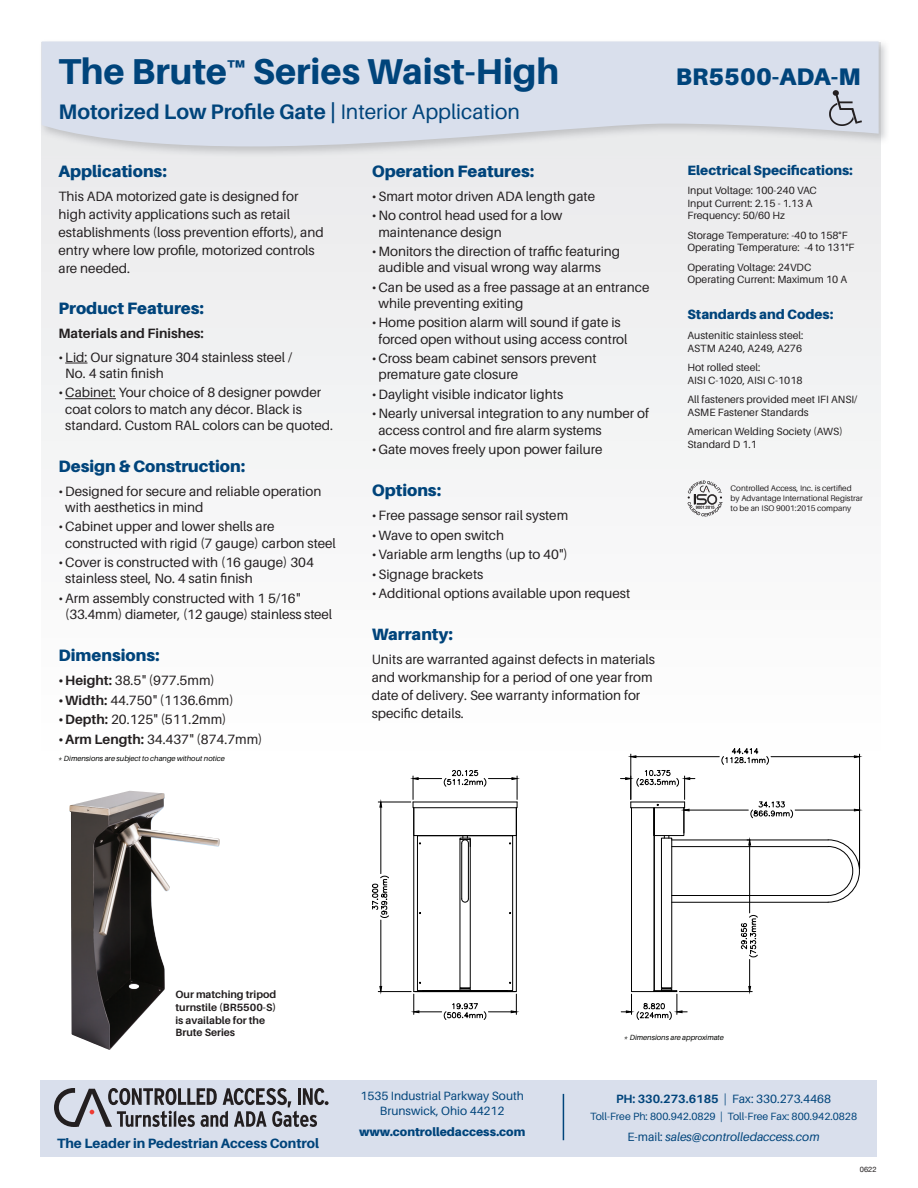
<style>
.page{position:relative;width:918px;height:1188px;background:#fff}
.page>*{position:absolute;margin:0;border:0;box-sizing:border-box;transform-origin:0 0}
.t1{font:800 36px "Aileron";color:#00447b}
.t2{font:900 24px "Aileron";color:#00447b}
.t3{font:700 21px "Aileron";color:#00447b}
.t4{font:900 16.5px "Aileron";color:#00447b}
.t5{font:13.5px/16.2px "Aileron";color:#231f20}
.t6{font:900 13.5px "Aileron";color:#00447b}
.t7{font:800 13.5px "Aileron";color:#00447b}
.t8{font:700 13.5px "Aileron";color:#231f20}
.t9{font:12px/14.4px "Aileron";color:#00447b;text-align:center}
.t10{font:italic 12px "Aileron";color:#00447b}
.t11{font:900 12px "Aileron";color:#00447b}
.t12{font:10.5px/12.6px "Aileron";color:#231f20}
.t13{font:700 10.5px/12.6px "Aileron";color:#231f20}
.t14{font:10.5px "Aileron";color:#00447b}
.t15{font:8.1px/9.8px "Aileron";color:#231f20}
.t16{font:italic 7.5px "Aileron";color:#040503}
.t17{font:7.5px "Helvetica Neue";color:#231f20}
.s1{font-weight:400}
.s2{font-weight:700}
.s3{font-style:normal}
</style>
<div class="page">
<div style="left:42px;top:158px;width:838px;height:604px;background:#f4f5f5"></div>
<svg style="left:42px;top:41px;width:837px;height:105px;background:#d9deea"></svg>
<div style="left:40px;top:1080px;width:838px;height:76px;background:#d9dfec"></div>
<svg style="left:54px;top:1088px;width:275px;height:39px"></svg>
<hr style="left:563px;top:1094px;width:1px;height:46px;background:#00447b">
<svg style="left:65px;top:363px;width:22px;height:1px"></svg>
<hr style="left:65px;top:398px;width:51px;height:1px;background:#231f20">
<img style="left:829px;top:91px;width:32px;height:34px">
<img style="left:69px;top:791px;width:59px;height:254px">
<svg style="left:687px;top:481px;width:36px;height:35px"></svg>
<hr style="left:378px;top:991px;width:33px;height:1px;background:#000">
<hr style="left:378px;top:802px;width:33px;height:1px;background:#000">
<hr style="left:381px;top:920px;width:1px;height:66px;background:#000">
<hr style="left:381px;top:807px;width:1px;height:67px;background:#000">
<svg style="left:379px;top:986px;width:3px;height:6px"></svg>
<svg style="left:379px;top:801px;width:3px;height:7px"></svg>
<svg style="left:372px;top:876px;width:17px;height:42px"></svg>
<svg style="left:412px;top:770px;width:106px;height:29px"></svg>
<hr style="left:672px;top:840px;width:156px;height:1px;background:#000">
<hr style="left:672px;top:846px;width:156px;height:1px;background:#000">
<hr style="left:672px;top:902px;width:156px;height:1px;background:#000">
<hr style="left:672px;top:895px;width:156px;height:1px;background:#000">
<svg style="left:827px;top:839px;width:33px;height:64px"></svg>
<hr style="left:679px;top:991px;width:73px;height:1px;background:#000">
<hr style="left:749px;top:845px;width:1px;height:68px;background:#000">
<svg style="left:747px;top:839px;width:4px;height:7px"></svg>
<svg style="left:741px;top:915px;width:17px;height:77px"></svg>
<hr style="left:689px;top:810px;width:59px;height:1px;background:#000">
<hr style="left:795px;top:810px;width:59px;height:1px;background:#000">
<svg style="left:621px;top:769px;width:74px;height:251px"></svg>
<svg style="left:854px;top:809px;width:5px;height:3px"></svg>
<svg style="left:750px;top:801px;width:43px;height:18px"></svg>
<hr style="left:630px;top:754px;width:1px;height:45px;background:#000">
<hr style="left:859px;top:754px;width:1px;height:115px;background:#000">
<hr style="left:636px;top:756px;width:83px;height:1px;background:#000">
<hr style="left:771px;top:756px;width:83px;height:1px;background:#000">
<svg style="left:630px;top:755px;width:7px;height:3px"></svg>
<svg style="left:854px;top:755px;width:5px;height:3px"></svg>
<svg style="left:721px;top:748px;width:48px;height:17px"></svg>
<svg style="left:413px;top:807px;width:104px;height:213px"></svg>
<hr style="left:461px;top:843px;width:1px;height:56px;background:#000">
<hr style="left:468px;top:843px;width:1px;height:56px;background:#000">
<p class="t1" style="left:58px;top:51px;width:502px">The Brute™ Series Waist-High</p>
<p class="t2" style="left:676px;top:63px;width:186px">BR5500-ADA-M</p>
<p class="t3" style="left:58px;top:100px;width:463px">Motorized Low Profile Gate | <span class="s1">Interior Application</span></p>
<p class="t4" style="left:58px;top:161px;width:110px">Applications:</p>
<p class="t5" style="left:58px;top:187px;width:267px;line-height:18px">This ADA motorized gate is designed for high activity applications such as retail establishments (loss prevention efforts), and entry where low profile, motorized controls</p>
<p class="t5" style="left:58px;top:260px;width:73px">are needed.</p>
<p class="t4" style="left:58px;top:298px;width:147px">Product Features:</p>
<p class="t8" style="left:58px;top:325px;width:147px">Materials and Finishes:</p>
<p class="t5" style="left:65px;top:349px;width:228px;text-indent:-7px">•Lid: Our signature 304 stainless steel /<br>No. 4 satin finish</p>
<p class="t5" style="left:65px;top:385px;width:269px;text-indent:-7px">•Cabinet: Your choice of 8 designer powder coat colors to match any décor. Black is standard. Custom RAL colors can be quoted.</p>
<p class="t4" style="left:58px;top:456px;width:188px">Design &amp; Construction:</p>
<p class="t5" style="left:65px;top:483px;width:258px;text-indent:-7px">•Designed for secure and reliable operation with aesthetics in mind</p>
<p class="t5" style="left:65px;top:519px;width:272px;text-indent:-7px">•Cabinet upper and lower shells are constructed with rigid (7 gauge) carbon steel</p>
<p class="t5" style="left:65px;top:555px;width:250px;text-indent:-7px">•Cover is constructed with (16 gauge) 304 stainless steel, No. 4 satin finish</p>
<p class="t5" style="left:65px;top:590px;width:268px;text-indent:-7px">•Arm assembly constructed with 1 5/16" (33.4mm) diameter, (12 gauge) stainless steel</p>
<p class="t4" style="left:58px;top:646px;width:103px">Dimensions:</p>
<p class="t5" style="left:58px;top:672px;width:158px"><span class="s2">•Height:</span> 38.5" (977.5mm)</p>
<p class="t5" style="left:58px;top:692px;width:177px"><span class="s2">•Width:</span> 44.750" (1136.6mm)</p>
<p class="t5" style="left:58px;top:711px;width:170px"><span class="s2">•Depth:</span> 20.125" (511.2mm)</p>
<p class="t5" style="left:58px;top:731px;width:206px"><span class="s2">•Arm Length:</span> 34.437" (874.7mm)</p>
<p class="t16" style="left:58px;top:754px;width:168px">* Dimensions are subject to change without notice</p>
<p class="t4" style="left:372px;top:161px;width:164px">Operation Features:</p>
<p class="t5" style="left:372px;top:188px;width:225px">•Smart motor driven ADA length gate</p>
<p class="t5" style="left:378px;top:208px;width:186px;text-indent:-7px">•No control head used for a low maintenance design</p>
<p class="t5" style="left:378px;top:243px;width:243px;text-indent:-7px">•Monitors the direction of traffic featuring audible and visual wrong way alarms</p>
<p class="t5" style="left:378px;top:279px;width:273px;text-indent:-7px">•Can be used as a free passage at an entrance while preventing exiting</p>
<p class="t5" style="left:372px;top:315px;width:257px;text-align:center">•Home position alarm will sound if gate is forced open without using access control</p>
<p class="t5" style="left:378px;top:351px;width:220px;text-indent:-7px">•Cross beam cabinet sensors prevent premature gate closure</p>
<p class="t5" style="left:372px;top:386px;width:193px">•Daylight visible indicator lights</p>
<p class="t5" style="left:378px;top:406px;width:272px;text-indent:-7px">•Nearly universal integration to any number of access control and fire alarm systems</p>
<p class="t5" style="left:372px;top:441px;width:232px">•Gate moves freely upon power failure</p>
<p class="t4" style="left:372px;top:481px;width:71px">Options:</p>
<p class="t5" style="left:372px;top:507px;width:198px">•Free passage sensor rail system</p>
<p class="t5" style="left:372px;top:527px;width:134px">•Wave to open switch</p>
<p class="t5" style="left:372px;top:546px;width:198px">•Variable arm lengths (up to 40")</p>
<p class="t5" style="left:372px;top:566px;width:113px">•Signage brackets</p>
<p class="t5" style="left:372px;top:585px;width:260px">•Additional options available upon request</p>
<p class="t4" style="left:372px;top:625px;width:83px">Warranty:</p>
<p class="t5" style="left:372px;top:651px;width:285px;line-height:18px">Units are warranted against defects in materials and workmanship for a period of one year from date of delivery. See warranty information for specific details.</p>
<p class="t6" style="left:687px;top:162px;width:167px">Electrical Specifications:</p>
<p class="t12" style="left:687px;top:184px;width:131px">Input Voltage: 100-240 VAC</p>
<p class="t12" style="left:687px;top:197px;width:126px">Input Current: 2.15 - 1.13 A</p>
<p class="t12" style="left:687px;top:209px;width:99px">Frequency: 50/60 Hz</p>
<p class="t12" style="left:687px;top:229px;width:162px">Storage Temperature: -40 to 158°F</p>
<p class="t12" style="left:687px;top:242px;width:169px">Operating Temperature: -4 to 131°F</p>
<p class="t12" style="left:687px;top:261px;width:125px">Operating Voltage: 24VDC</p>
<p class="t12" style="left:687px;top:274px;width:161px">Operating Current: Maximum 10 A</p>
<p class="t6" style="left:687px;top:307px;width:147px">Standards and Codes:</p>
<p class="t12" style="left:687px;top:329px;width:118px">Austenitic stainless steel:</p>
<p class="t12" style="left:687px;top:342px;width:116px">ASTM A240, A249, A276</p>
<p class="t12" style="left:687px;top:361px;width:74px">Hot rolled steel:</p>
<p class="t12" style="left:687px;top:374px;width:117px">AISI C-1020, AISI C-1018</p>
<p class="t12" style="left:687px;top:393px;width:171px">All fasteners provided meet IFI ANSI/<br>ASME Fastener Standards</p>
<p class="t12" style="left:687px;top:425px;width:157px">American Welding Society (AWS)</p>
<p class="t12" style="left:687px;top:438px;width:71px">Standard D 1.1</p>
<p class="t15" style="left:731px;top:484px;width:134px">Controlled Access, Inc. is certified<br>by Advantage International Registrar to be an ISO 9001:2015 company</p>
<p class="t13" style="left:176px;top:989px;width:102px">Our matching tripod turnstile (BR5500-S) is available for the<br>Brute Series</p>
<p class="t7" style="left:57px;top:1136px;width:264px">The Leader in Pedestrian Access Control</p>
<p class="t9" style="left:360px;top:1089px;width:165px">1535 Industrial Parkway South<br>Brunswick, Ohio 44212</p>
<p class="t11" style="left:359px;top:1124px;width:168px">www.controlledaccess.com</p>
<p class="t16" style="left:624px;top:1034px;width:101px">* Dimensions are approximate</p>
<p class="t9" style="left:616px;top:1092px;width:217px"><span class="s2">PH: 330.273.6185</span> | Fax: 330.273.4468</p>
<p class="t14" style="left:590px;top:1110px;width:269px">Toll-Free Ph: 800.942.0829 | Toll-Free Fax: 800.942.0828</p>
<p class="t10" style="left:628px;top:1130px;width:194px"><span class="s3">E-mail:</span> sales@controlledaccess.com</p>
<p class="t17" style="left:860px;top:1164px;width:18px">0622</p>
</div>
